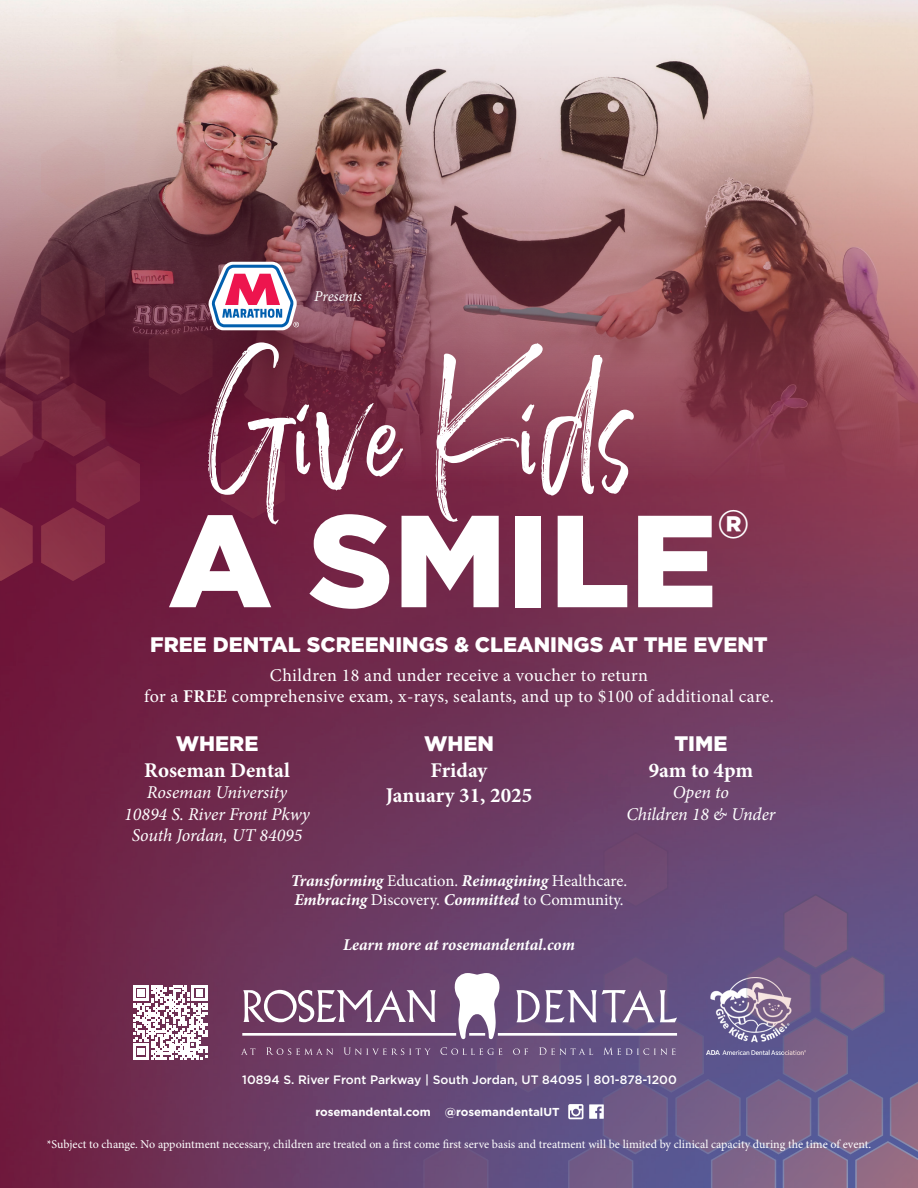
<style>
.page{position:relative;width:918px;height:1188px;background:#fff}
.page>*{position:absolute;margin:0;border:0;box-sizing:border-box;transform-origin:0 0}
.t1{font:900 130.65px "Gotham";color:#fff}
.t2{font:75.3px "Brother Home Demo Version";color:#fff;scale:.95 1}
.t3{font:900 39.3px "Gotham";color:#fff}
.t4{font:900 21px "Gotham";color:#fff}
.t5{font:700 21px/25.2px "Minion Pro";color:#fff;text-align:center}
.t6{font:18px/21.6px "Minion Pro";letter-spacing:.02em;color:#fff;text-align:center}
.t7{font:italic 18px "Minion Pro";letter-spacing:-.005em;color:#fff}
.t8{font:16.5px/19.8px "Minion Pro";color:#fff}
.t9{font:italic 700 16.5px "Minion Pro";letter-spacing:-.005em;color:#fff}
.t10{font:italic 15px "Minion Pro";letter-spacing:-.005em;color:#fff}
.t11{font:500 12.15px "Gotham";color:#fff}
.t12{font:12px "Minion Pro";color:#fff}
.t13{font:700 11.55px "Gotham";color:#fff}
.s1{font-weight:700}
.s2{font-family:"Gotham";font-weight:900}
.s3{font-weight:700;font-style:italic}
</style>
<div class="page">
<img style="left:0;top:481px;width:918px;height:707px">
<img style="left:0;top:0;width:918px;height:481px">
<svg style="left:0;top:136px;width:321px;height:445px;background:#79374a"></svg>
<svg style="left:386px;top:831px;width:532px;height:357px;background:#6b527f"></svg>
<svg style="left:208px;top:262px;width:91px;height:68px"></svg>
<svg style="left:568px;top:1104px;width:15px;height:15px"></svg>
<svg style="left:589px;top:1104px;width:15px;height:15px"></svg>
<svg style="left:241px;top:1048px;width:15px;height:7px"></svg>
<svg style="left:266px;top:1047px;width:67px;height:8px"></svg>
<svg style="left:344px;top:1047px;width:87px;height:8px"></svg>
<svg style="left:440px;top:1047px;width:62px;height:8px"></svg>
<svg style="left:513px;top:1048px;width:15px;height:7px"></svg>
<svg style="left:539px;top:1047px;width:54px;height:8px"></svg>
<svg style="left:603px;top:1047px;width:73px;height:8px"></svg>
<hr style="left:242px;top:1033px;width:214px;height:3px;background:#fff">
<svg style="left:454px;top:973px;width:46px;height:66px"></svg>
<svg style="left:516px;top:990px;width:161px;height:32px"></svg>
<svg style="left:243px;top:990px;width:193px;height:32px"></svg>
<hr style="left:498px;top:1033px;width:179px;height:3px;background:#fff">
<hr style="left:469px;top:1033px;width:16px;height:3px;background:#fff">
<svg style="left:133px;top:985px;width:74px;height:74px"></svg>
<p class="t10" style="left:314px;top:286px;width:49px">Presents</p>
<p class="t2" style="left:208px;top:406px;width:454px">Give Kids</p>
<p class="t1" style="left:168px;top:485px;width:551px">A SMILE</p>
<p class="t3" style="left:717px;top:502px;width:34px">®</p>
<p class="t4" style="left:150px;top:633px;width:619px">FREE DENTAL SCREENINGS &amp; CLEANINGS AT THE EVENT</p>
<p class="t6" style="left:144px;top:664px;width:631px">Children 18 and under receive a voucher to return<br>for a <span class="s1">FREE</span> comprehensive exam, x-rays, sealants, and up to $100 of additional care.</p>
<p class="t4" style="left:176px;top:732px;width:84px">WHERE</p>
<p class="t5" style="left:144px;top:757px;width:147px">Roseman Dental</p>
<p class="t7" style="left:147px;top:780px;width:142px">Roseman University</p>
<p class="t7" style="left:124px;top:802px;width:187px">10894 S. River Front Pkwy</p>
<p class="t7" style="left:132px;top:823px;width:172px">South Jordan, UT 84095</p>
<p class="t5" style="left:424px;top:732px;width:71px"><span class="s2">WHEN<br></span>Friday</p>
<p class="t5" style="left:386px;top:782px;width:148px">January 31, 2025</p>
<p class="t4" style="left:674px;top:732px;width:54px">TIME</p>
<p class="t5" style="left:649px;top:757px;width:106px">9am to 4pm</p>
<p class="t7" style="left:673px;top:780px;width:58px">Open to</p>
<p class="t7" style="left:626px;top:802px;width:151px">Children 18 &amp; Under</p>
<p class="t8" style="left:291px;top:871px;width:338px"><span class="s3">Transforming</span> Education. <span class="s3">Reimagining</span> Healthcare.<br><span class="s3">Embracing</span> Discovery. <span class="s3">Committed</span> to Community.</p>
<p class="t9" style="left:343px;top:933px;width:233px">Learn more at rosemandental.com</p>
<p class="t11" style="left:242px;top:1072px;width:436px">10894 S. River Front Parkway | South Jordan, UT 84095 | 801-878-1200</p>
<p class="t13" style="left:315px;top:1104px;width:246px">rosemandental.com @rosemandentalUT</p>
<p class="t12" style="left:47px;top:1136px;width:826px">*Subject to change. No appointment necessary, children are treated on a first come first serve basis and treatment will be limited by clinical capacity during the time of event.</p>
</div>
